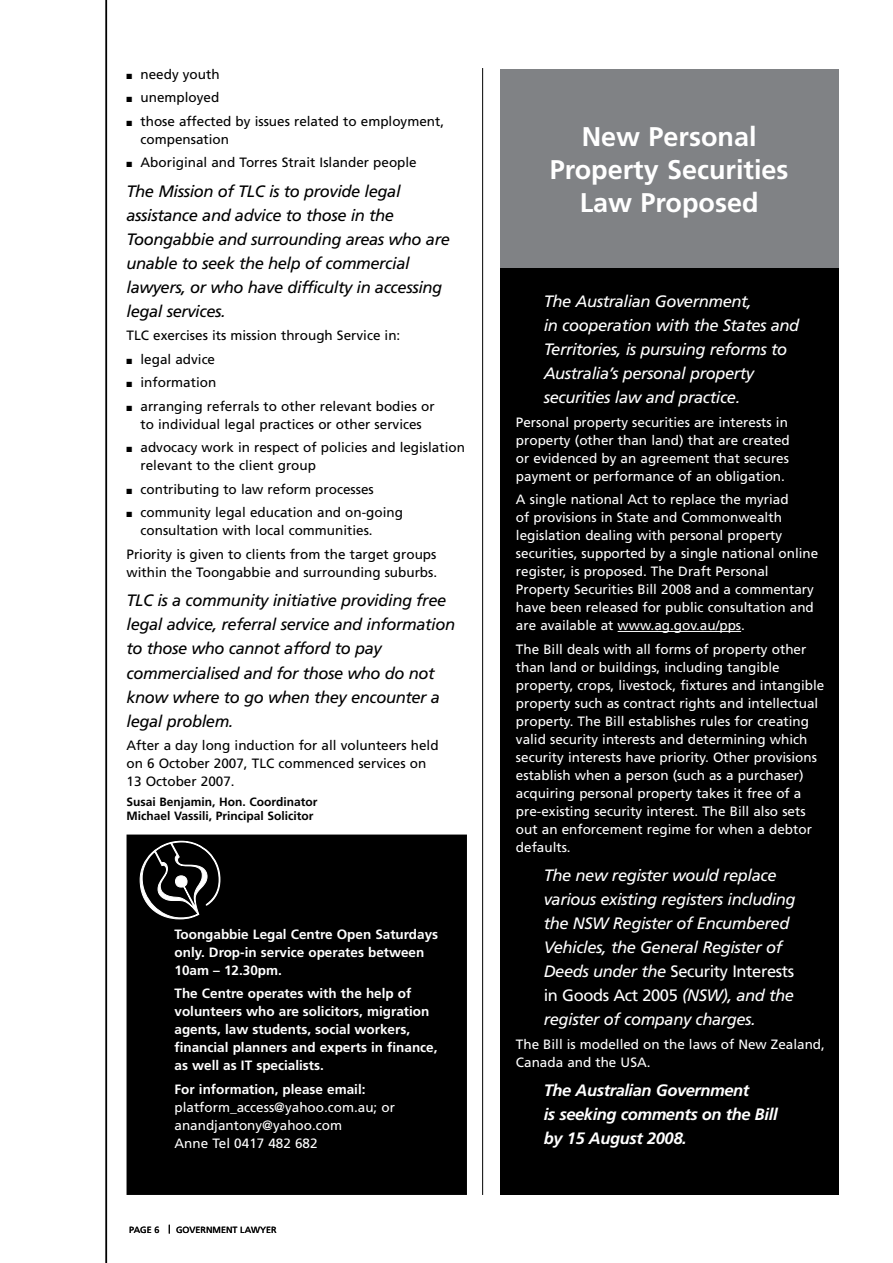
<style>
.page{position:relative;width:893px;height:1263px;background:#fff}
.page>*{position:absolute;margin:0;border:0;box-sizing:border-box;transform-origin:0 0}
.t1{font:700 27px/33px "Frutiger";color:#fff;text-align:center}
.t2{font:italic 16.5px/24px "Frutiger";letter-spacing:-.025em;color:#000}
.t3{font:italic 16.5px/24px "Frutiger";letter-spacing:-.025em;color:#fff}
.t4{font:italic 700 16.5px/24px "Frutiger";letter-spacing:-.025em;color:#fff}
.t5{font:13.5px/18px "Frutiger";color:#fff}
.t6{font:13.5px/18px "Frutiger";color:#000}
.t7{font:700 13.5px/18px "Frutiger";color:#fff}
.t8{font:700 12px/14.2px "Frutiger";color:#000}
.t9{font:9px "Frutiger";color:#000}
.s1{font-style:normal}
</style>
<div class="page">
<div style="left:500px;top:265px;width:338px;height:929px;background:#000"></div>
<div style="left:500px;top:69px;width:338px;height:199px;background:#808285"></div>
<div style="left:127px;top:835px;width:339px;height:359px;background:#000"></div>
<div style="left:127px;top:834px;width:340px;height:361px;border:2px solid #000"></div>
<hr style="left:106px;top:0;width:1px;height:1263px;background:#000">
<hr style="left:482px;top:68px;width:1px;height:1127px;background:#000">
<svg style="left:140px;top:841px;width:80px;height:78px"></svg>
<hr style="left:618px;top:631px;width:123px;height:1px;background:#fff">
<p class="t6" style="left:127px;top:65px;width:95px">■ needy youth</p>
<p class="t6" style="left:127px;top:88px;width:94px">■ unemployed</p>
<p class="t6" style="left:140px;top:112px;width:305px;text-indent:-14px">■ those affected by issues related to employment, compensation</p>
<p class="t6" style="left:127px;top:153px;width:292px">■ Aboriginal and Torres Strait Islander people</p>
<p class="t2" style="left:127px;top:179px;width:325px">The Mission of TLC is to provide legal assistance and advice to those in the Toongabbie and surrounding areas who are unable to seek the help of commercial lawyers, or who have difficulty in accessing legal services.</p>
<p class="t6" style="left:127px;top:326px;width:275px">TLC exercises its mission through Service in:</p>
<p class="t6" style="left:127px;top:350px;width:90px">■ legal advice</p>
<p class="t6" style="left:127px;top:373px;width:91px">■ information</p>
<p class="t6" style="left:127px;top:397px;width:310px;text-align:center">■ arranging referrals to other relevant bodies or to individual legal practices or other services</p>
<p class="t6" style="left:140px;top:438px;width:326px;text-indent:-14px">■ advocacy work in respect of policies and legislation relevant to the client group</p>
<p class="t6" style="left:127px;top:480px;width:249px">■ contributing to law reform processes</p>
<p class="t6" style="left:140px;top:504px;width:264px;text-indent:-14px">■ community legal education and on-going consultation with local communities.</p>
<p class="t6" style="left:127px;top:545px;width:312px">Priority is given to clients from the target groups within the Toongabbie and surrounding suburbs.</p>
<p class="t2" style="left:127px;top:589px;width:330px">TLC is a community initiative providing free legal advice, referral service and information to those who cannot afford to pay commercialised and for those who do not know where to go when they encounter a legal problem.</p>
<p class="t6" style="left:127px;top:736px;width:314px">After a day long induction for all volunteers held on 6 October 2007, TLC commenced services on<br>13 October 2007.</p>
<p class="t8" style="left:127px;top:794px;width:192px">Susai Benjamin, Hon. Coordinator<br>Michael Vassili, Principal Solicitor</p>
<p class="t7" style="left:175px;top:925px;width:265px">Toongabbie Legal Centre Open Saturdays only. Drop-in service operates between<br>10am – 12.30pm.</p>
<p class="t7" style="left:175px;top:984px;width:264px">The Centre operates with the help of volunteers who are solicitors, migration agents, law students, social workers, financial planners and experts in finance, as well as IT specialists.</p>
<p class="t7" style="left:175px;top:1080px;width:192px">For information, please email:</p>
<p class="t5" style="left:175px;top:1098px;width:222px">platform_access@yahoo.com.au; or anandjantony@yahoo.com<br>Anne Tel 0417 482 682</p>
<p class="t9" style="left:129px;top:1225px;width:7px">pag</p>
<p class="t9" style="left:147px;top:1225px;width:14px">e 6</p>
<p class="t9" style="left:176px;top:1225px;width:102px">govern ment lawyer</p>
<h1 class="t1" style="left:550px;top:120px;width:240px">New Personal<br>Property Securities<br>Law Proposed</h1>
<p class="t3" style="left:544px;top:289px;width:257px">The Australian Government,<br>in cooperation with the States and<br>Territories, is pursuing reforms to<br>Australia’s personal property securities law and practice.</p>
<p class="t5" style="left:516px;top:413px;width:275px">Personal property securities are interests in property (other than land) that are created or evidenced by an agreement that secures payment or performance of an obligation.</p>
<p class="t5" style="left:516px;top:490px;width:304px">A single national Act to replace the myriad<br>of provisions in State and Commonwealth legislation dealing with personal property securities, supported by a single national online register, is proposed. The Draft Personal Property Securities Bill 2008 and a commentary have been released for public consultation and are available at www.ag.gov.au/pps.</p>
<p class="t5" style="left:516px;top:640px;width:310px">The Bill deals with all forms of property other than land or buildings, including tangible property, crops, livestock, fixtures and intangible property such as contract rights and intellectual property. The Bill establishes rules for creating valid security interests and determining which security interests have priority. Other provisions establish when a person (such as a purchaser) acquiring personal property takes it free of a pre-existing security interest. The Bill also sets out an enforcement regime for when a debtor defaults.</p>
<p class="t3" style="left:544px;top:863px;width:253px">The new register would replace various existing registers including the NSW Register of Encumbered<br>Vehicles, the General Register of<br>Deeds under the <span class="s1">Security I nterests in Goods Act 2005</span> (NSW), and the register of company charges.</p>
<p class="t5" style="left:516px;top:1035px;width:311px">The Bill is modelled on the laws of New Zealand,<br>Canada and the USA.</p>
<p class="t4" style="left:544px;top:1078px;width:235px">The Australian Government<br>is seeking comments on the Bill by 15 August 2008.</p>
</div>
